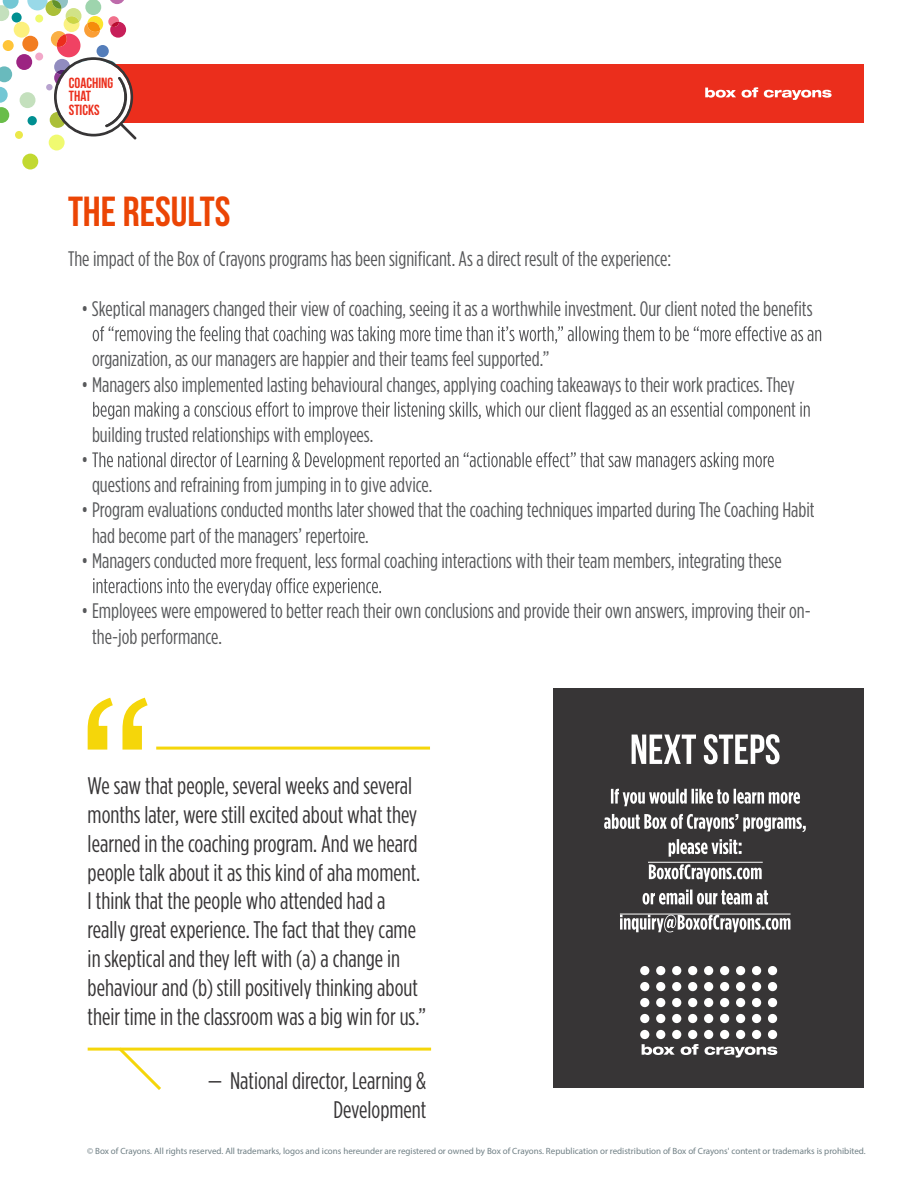
<style>
.page{position:relative;width:918px;height:1188px;background:#fff}
.page>*{position:absolute;margin:0;border:0;box-sizing:border-box;transform-origin:0 0}
.t1{font:42px "Bebas Neue";color:#eb4505}
.t2{font:24px/28.8px "Gotham Condensed";color:#373536}
.t3{font:21px/25.2px "Gotham Condensed";color:#58595b}
.t4{font:14.7px/13.2px "Bebas Neue";color:#eb2e1c}
.t5{font:9px "Myriad Pro";color:#6f7f84}
</style>
<div class="page">
<svg style="left:0;top:0;width:19px;height:21px"></svg>
<div style="left:12px;top:12px;width:10px;height:11px;background:#008f91;border-radius:50%"></div>
<div style="left:14px;top:22px;width:16px;height:16px;background:#fcf07d;border-radius:50%"></div>
<div style="left:3px;top:40px;width:11px;height:11px;background:#ffc438;border-radius:50%"></div>
<svg style="left:22px;top:36px;width:16px;height:16px"></svg>
<div style="left:16px;top:54px;width:16px;height:16px;background:#9c2482;border-radius:50%"></div>
<svg style="left:0;top:66px;width:12px;height:57px"></svg>
<div style="left:20px;top:92px;width:15px;height:16px;background:#c4e0bd;border-radius:50%"></div>
<div style="left:15px;top:131px;width:8px;height:8px;background:#ebe84a;border-radius:50%"></div>
<div style="left:22px;top:154px;width:16px;height:16px;background:#c2d930;border-radius:50%"></div>
<div style="left:49px;top:135px;width:16px;height:15px;background:#f0fa70;border-radius:50%"></div>
<div style="left:115px;top:64px;width:749px;height:59px;background:#eb2e1c"></div>
<svg style="left:27px;top:0;width:110px;height:139px"></svg>
<svg style="left:93px;top:326px;width:728px;height:18px"></svg>
<svg style="left:93px;top:402px;width:717px;height:17px"></svg>
<svg style="left:92px;top:452px;width:682px;height:18px"></svg>
<svg style="left:93px;top:578px;width:288px;height:18px"></svg>
<div style="left:554px;top:688px;width:310px;height:400px;background:#373536"></div>
<svg style="left:620px;top:915px;width:170px;height:17px"></svg>
<svg style="left:643px;top:890px;width:125px;height:15px"></svg>
<svg style="left:649px;top:864px;width:113px;height:18px"></svg>
<svg style="left:669px;top:839px;width:73px;height:18px"></svg>
<svg style="left:604px;top:814px;width:202px;height:18px"></svg>
<svg style="left:611px;top:789px;width:189px;height:17px"></svg>
<svg style="left:632px;top:734px;width:148px;height:30px"></svg>
<div style="left:640px;top:1030px;width:9px;height:9px;background:#fff;border-radius:50%"></div>
<div style="left:640px;top:1014px;width:9px;height:9px;background:#fff;border-radius:50%"></div>
<div style="left:640px;top:998px;width:9px;height:9px;background:#fff;border-radius:50%"></div>
<div style="left:640px;top:982px;width:9px;height:9px;background:#fff;border-radius:50%"></div>
<div style="left:640px;top:966px;width:9px;height:9px;background:#fff;border-radius:50%"></div>
<div style="left:656px;top:1030px;width:9px;height:9px;background:#fff;border-radius:50%"></div>
<div style="left:656px;top:1014px;width:9px;height:9px;background:#fff;border-radius:50%"></div>
<div style="left:656px;top:998px;width:9px;height:9px;background:#fff;border-radius:50%"></div>
<div style="left:656px;top:982px;width:9px;height:9px;background:#fff;border-radius:50%"></div>
<div style="left:656px;top:966px;width:9px;height:9px;background:#fff;border-radius:50%"></div>
<div style="left:672px;top:1030px;width:9px;height:9px;background:#fff;border-radius:50%"></div>
<div style="left:672px;top:1014px;width:9px;height:9px;background:#fff;border-radius:50%"></div>
<div style="left:672px;top:998px;width:9px;height:9px;background:#fff;border-radius:50%"></div>
<div style="left:672px;top:982px;width:9px;height:9px;background:#fff;border-radius:50%"></div>
<div style="left:672px;top:966px;width:9px;height:9px;background:#fff;border-radius:50%"></div>
<div style="left:688px;top:1030px;width:9px;height:9px;background:#fff;border-radius:50%"></div>
<div style="left:688px;top:1014px;width:9px;height:9px;background:#fff;border-radius:50%"></div>
<div style="left:688px;top:998px;width:9px;height:9px;background:#fff;border-radius:50%"></div>
<div style="left:688px;top:982px;width:9px;height:9px;background:#fff;border-radius:50%"></div>
<div style="left:688px;top:966px;width:9px;height:9px;background:#fff;border-radius:50%"></div>
<div style="left:704px;top:1030px;width:9px;height:9px;background:#fff;border-radius:50%"></div>
<div style="left:704px;top:1014px;width:9px;height:9px;background:#fff;border-radius:50%"></div>
<div style="left:704px;top:998px;width:9px;height:9px;background:#fff;border-radius:50%"></div>
<div style="left:704px;top:982px;width:9px;height:9px;background:#fff;border-radius:50%"></div>
<div style="left:704px;top:966px;width:9px;height:9px;background:#fff;border-radius:50%"></div>
<div style="left:720px;top:1030px;width:9px;height:9px;background:#fff;border-radius:50%"></div>
<div style="left:720px;top:1014px;width:9px;height:9px;background:#fff;border-radius:50%"></div>
<div style="left:720px;top:998px;width:9px;height:9px;background:#fff;border-radius:50%"></div>
<div style="left:720px;top:982px;width:9px;height:9px;background:#fff;border-radius:50%"></div>
<div style="left:720px;top:966px;width:9px;height:9px;background:#fff;border-radius:50%"></div>
<div style="left:736px;top:1030px;width:9px;height:9px;background:#fff;border-radius:50%"></div>
<div style="left:736px;top:1014px;width:9px;height:9px;background:#fff;border-radius:50%"></div>
<div style="left:736px;top:998px;width:9px;height:9px;background:#fff;border-radius:50%"></div>
<div style="left:736px;top:982px;width:9px;height:9px;background:#fff;border-radius:50%"></div>
<div style="left:736px;top:966px;width:9px;height:9px;background:#fff;border-radius:50%"></div>
<div style="left:752px;top:1030px;width:9px;height:9px;background:#fff;border-radius:50%"></div>
<div style="left:752px;top:1014px;width:9px;height:9px;background:#fff;border-radius:50%"></div>
<div style="left:752px;top:998px;width:9px;height:9px;background:#fff;border-radius:50%"></div>
<div style="left:752px;top:982px;width:9px;height:9px;background:#fff;border-radius:50%"></div>
<div style="left:752px;top:966px;width:9px;height:9px;background:#fff;border-radius:50%"></div>
<div style="left:768px;top:1030px;width:9px;height:9px;background:#fff;border-radius:50%"></div>
<div style="left:768px;top:1014px;width:9px;height:9px;background:#fff;border-radius:50%"></div>
<div style="left:768px;top:998px;width:9px;height:9px;background:#fff;border-radius:50%"></div>
<div style="left:768px;top:982px;width:9px;height:9px;background:#fff;border-radius:50%"></div>
<div style="left:768px;top:966px;width:9px;height:9px;background:#fff;border-radius:50%"></div>
<svg style="left:642px;top:1044px;width:33px;height:11px"></svg>
<svg style="left:681px;top:1044px;width:17px;height:11px"></svg>
<svg style="left:705px;top:1047px;width:72px;height:11px"></svg>
<hr style="left:648px;top:862px;width:115px;height:1px;background:#fff">
<hr style="left:620px;top:914px;width:171px;height:1px;background:#fff">
<svg style="left:705px;top:88px;width:31px;height:10px"></svg>
<svg style="left:742px;top:87px;width:16px;height:11px"></svg>
<svg style="left:764px;top:90px;width:68px;height:10px"></svg>
<hr style="left:156px;top:747px;width:274px;height:3px;background:#f5d60a">
<svg style="left:115px;top:1047px;width:49px;height:43px"></svg>
<hr style="left:88px;top:1048px;width:343px;height:3px;background:#f5d60a">
<svg style="left:88px;top:698px;width:60px;height:52px"></svg>
<p class="t4" style="left:69px;top:76px;width:46px">COACHING<br>THAT<br>STICKS</p>
<h1 class="t1" style="left:68px;top:188px;width:164px">THE RESULTS</h1>
<p class="t3" style="left:68px;top:245px;width:605px">The impact of the Box of Crayons programs has been significant. As a direct result of the experience:</p>
<p class="t3" style="left:82px;top:296px;width:732px">• Skeptical managers changed their view of coaching, seeing it as a worthwhile investment. Our client noted the benefits</p>
<p class="t3" style="left:92px;top:346px;width:459px">organization, as our managers are happier and their teams feel supported.”</p>
<p class="t3" style="left:82px;top:371px;width:715px">• Managers also implemented lasting behavioural changes, applying coaching takeaways to their work practices. They</p>
<p class="t3" style="left:92px;top:422px;width:283px">building trusted relationships with employees.</p>
<p class="t3" style="left:82px;top:447px;width:8px">•</p>
<p class="t3" style="left:92px;top:472px;width:342px">questions and refraining from jumping in to give advice.</p>
<p class="t3" style="left:92px;top:497px;width:724px;text-indent:-11px">• Program evaluations conducted months later showed that the coaching techniques imparted during The Coaching Habit had become part of the managers’ repertoire.</p>
<p class="t3" style="left:82px;top:548px;width:702px">• Managers conducted more frequent, less formal coaching interactions with their team members, integrating these</p>
<p class="t3" style="left:92px;top:598px;width:720px;text-indent:-11px">• Employees were empowered to better reach their own conclusions and provide their own answers, improving their on&shy;the-job performance.</p>
<p class="t2" style="left:88px;top:771px;width:340px">We saw that people, several weeks and several months later, were still excited about what they learned in the coaching program. And we heard people talk about it as this kind of aha moment.<br>I think that the people who attended had a really great experience. The fact that they came in skeptical and they left with (a) a change in behaviour and (b) still positively thinking about their time in the classroom was a big win for us.”</p>
<p class="t2" style="left:208px;top:1066px;width:220px">— National director, Learning &amp;</p>
<p class="t2" style="left:334px;top:1095px;width:94px">Development</p>
<p class="t5" style="left:87px;top:1145px;width:780px">© Box of Crayons. All rights reserved. All trademarks, logos and icons hereunder are registered or owned by Box of Crayons. Republication or redistribution of Box of Crayons' content or trademarks is prohibited.</p>
</div>
